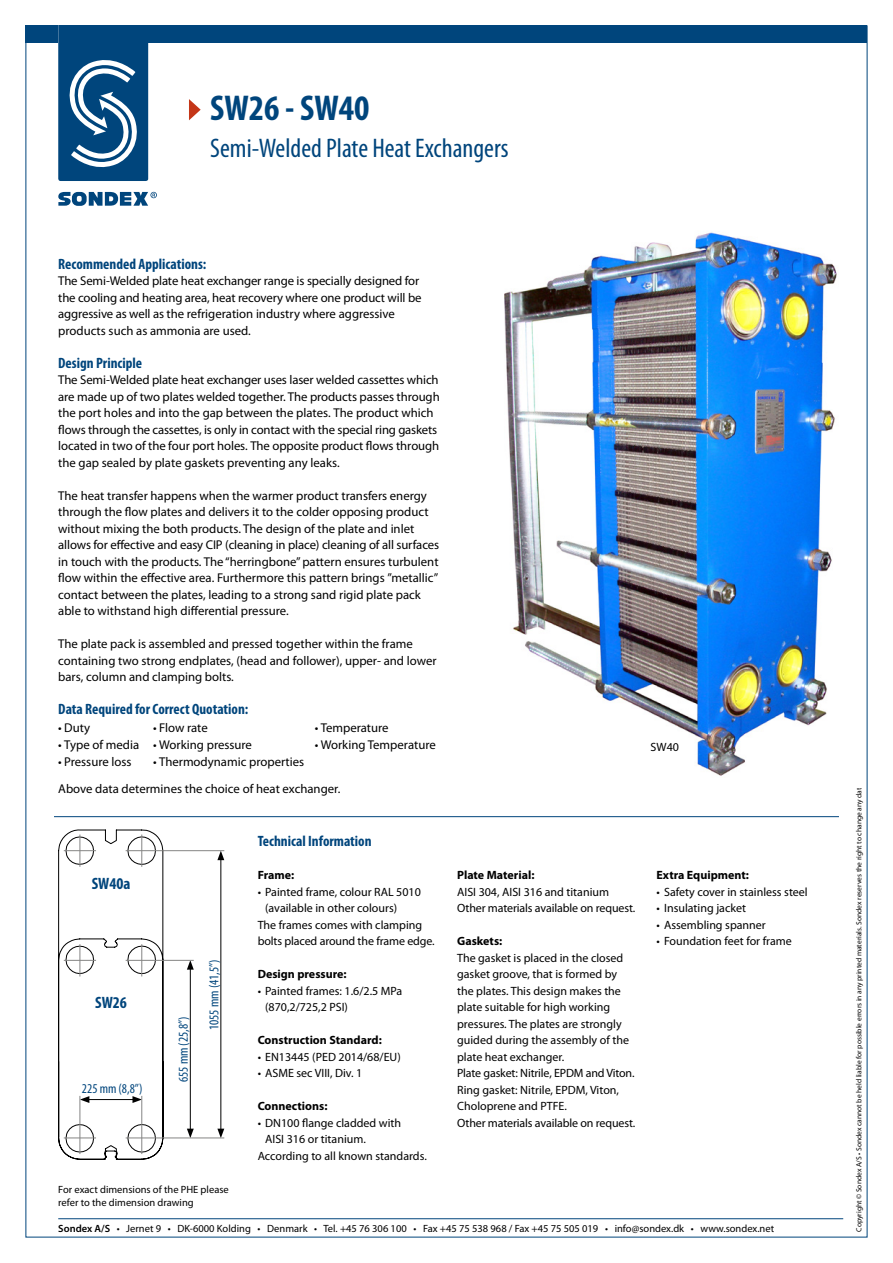
<style>
.page{position:relative;width:893px;height:1263px;background:#fff}
.page>*{position:absolute;margin:0;border:0;box-sizing:border-box;transform-origin:0 0}
.t1{font:700 condensed 36px "Myriad Pro";color:#00457c}
.t2{font:condensed 27px "Myriad Pro";color:#00457c}
.t3{font:700 condensed 16.5px "Myriad Pro";color:#00457c}
.t4{font:700 condensed 15px "Myriad Pro";color:#00457c}
.t5{font:condensed 13.5px "Myriad Pro";color:#00457c}
.t6{font:12.75px/16.5px "Myriad Pro";color:#000}
.t7{font:12px/16.5px "Myriad Pro";color:#000}
.t8{font:700 12px "Myriad Pro";color:#000}
.t9{font:10.5px/12.6px "Myriad Pro";color:#000}
.t10{font:7.5px "Myriad Pro";color:#000}
.s1{font-weight:600}
</style>
<div class="page">
<div style="left:26px;top:26px;width:841px;height:17px;background:#00457c"></div>
<svg style="left:58px;top:26px;width:90px;height:155px"></svg>
<svg style="left:58px;top:192px;width:99px;height:14px"></svg>
<hr style="left:58px;top:1218px;width:785px;height:1px;background:#00457c">
<hr style="left:54px;top:816px;width:785px;height:1px;background:#00457c">
<img style="left:504px;top:232px;width:333px;height:544px">
<svg style="left:189px;top:99px;width:12px;height:21px"></svg>
<hr style="left:220px;top:858px;width:1px;height:273px;background:#000">
<svg style="left:217px;top:851px;width:7px;height:9px"></svg>
<svg style="left:217px;top:1129px;width:7px;height:9px"></svg>
<hr style="left:190px;top:967px;width:1px;height:164px;background:#000">
<svg style="left:187px;top:961px;width:7px;height:9px"></svg>
<svg style="left:187px;top:1129px;width:7px;height:9px"></svg>
<svg style="left:58px;top:829px;width:106px;height:331px"></svg>
<hr style="left:64px;top:850px;width:32px;height:1px;background:#858584">
<hr style="left:64px;top:960px;width:32px;height:1px;background:#858584">
<hr style="left:64px;top:1138px;width:32px;height:1px;background:#858584">
<hr style="left:126px;top:850px;width:98px;height:1px;background:#858584">
<hr style="left:126px;top:960px;width:68px;height:1px;background:#858584">
<hr style="left:126px;top:1138px;width:98px;height:1px;background:#858584">
<hr style="left:80px;top:834px;width:1px;height:33px;background:#858584">
<hr style="left:80px;top:944px;width:1px;height:32px;background:#858584">
<hr style="left:80px;top:1096px;width:1px;height:58px;background:#858584">
<hr style="left:142px;top:834px;width:1px;height:33px;background:#858584">
<hr style="left:142px;top:944px;width:1px;height:32px;background:#858584">
<hr style="left:142px;top:1096px;width:1px;height:58px;background:#858584">
<p class="t1" style="left:210px;top:86px;width:161px">SW26 - SW40</p>
<p class="t2" style="left:210px;top:132px;width:300px">Semi-Welded Plate Heat Exchangers</p>
<p class="t4" style="left:58px;top:254px;width:150px">Recommended Applications:</p>
<p class="t6" style="left:58px;top:272px;width:363px">The Semi-Welded plate heat exchanger range is specially designed for</p>
<p class="t6" style="left:58px;top:289px;width:365px">the cooling and heating area, heat recovery where one product will be</p>
<p class="t6" style="left:58px;top:305px;width:338px">aggressive as well as the refrigeration industry where aggressive products such as ammonia are used.</p>
<p class="t4" style="left:58px;top:353px;width:85px">Design Principle</p>
<p class="t6" style="left:58px;top:371px;width:383px">The Semi-Welded plate heat exchanger uses laser welded cassettes which are made up of two plates welded together. The products passes through the port holes and into the gap between the plates. The product which flows through the cassettes, is only in contact with the special ring gaskets located in two of the four port holes. The opposite product flows through the gap sealed by plate gaskets preventing any leaks.</p>
<p class="t6" style="left:58px;top:487px;width:382px">The heat transfer happens when the warmer product transfers energy through the flow plates and delivers it to the colder opposing product without mixing the both products. The design of the plate and inlet allows for effective and easy CIP (cleaning in place) cleaning of all surfaces</p>
<p class="t6" style="left:58px;top:553px;width:382px">in touch with the products. The “herringbone” pattern ensures turbulent flow within the effective area. Furthermore this pattern brings ”metallic” contact between the plates, leading to a strong sand rigid plate pack able to withstand high differential pressure.</p>
<p class="t6" style="left:58px;top:635px;width:380px">The plate pack is assembled and pressed together within the frame containing two strong endplates, (head and follower), upper- and lower bars, column and clamping bolts.</p>
<p class="t4" style="left:58px;top:700px;width:192px">Data Required for Correct Quotation:</p>
<p class="t6" style="left:58px;top:719px;width:33px">• Duty</p>
<p class="t6" style="left:153px;top:719px;width:56px">• Flow rate</p>
<p class="t6" style="left:315px;top:719px;width:75px">• Temperature</p>
<p class="t6" style="left:58px;top:736px;width:82px">• Type of media</p>
<p class="t6" style="left:153px;top:736px;width:100px">• Working pressure</p>
<p class="t6" style="left:315px;top:736px;width:123px">• Working Temperature</p>
<p class="t6" style="left:58px;top:753px;width:75px">• Pressure loss</p>
<p class="t6" style="left:153px;top:753px;width:153px">• Thermodynamic properties</p>
<p class="t6" style="left:58px;top:780px;width:284px">Above data determines the choice of heat exchanger.</p>
<p class="t3" style="left:92px;top:873px;width:40px">SW40a</p>
<p class="t3" style="left:95px;top:992px;width:33px">SW26</p>
<p class="t5" style="left:82px;top:1080px;width:62px">225 mm (8,8”)</p>
<p class="t5" style="left:175px;top:1082px;width:67px;rotate:-90deg">655 mm (25,8”)</p>
<p class="t5" style="left:206px;top:1030px;width:72px;rotate:-90deg">1055 mm (41,5”)</p>
<p class="t4" style="left:258px;top:832px;width:115px">Technical Information</p>
<p class="t8" style="left:258px;top:867px;width:38px">Frame:</p>
<p class="t7" style="left:265px;top:883px;width:157px;text-indent:-8px">• Painted frame, colour RAL 5010 (available in other colours)</p>
<p class="t7" style="left:258px;top:916px;width:179px">The frames comes with clamping bolts placed around the frame edge.</p>
<p class="t8" style="left:258px;top:966px;width:90px">Design pressure:</p>
<p class="t7" style="left:265px;top:982px;width:139px;text-indent:-8px">• Painted frames: 1.6/2.5 MPa (870,2/725,2 PSI)</p>
<p class="t8" style="left:258px;top:1032px;width:126px">Construction Standard:</p>
<p class="t7" style="left:258px;top:1048px;width:145px">• EN13445 (PED 2014/68/EU)</p>
<p class="t7" style="left:258px;top:1065px;width:106px">• ASME sec VIII, Div. 1</p>
<p class="t8" style="left:258px;top:1098px;width:71px">Connections:</p>
<p class="t7" style="left:265px;top:1114px;width:138px;text-indent:-8px">• DN100 flange cladded with<br>AISI 316 or titanium.</p>
<p class="t7" style="left:258px;top:1147px;width:171px">According to all known standards.</p>
<p class="t7" style="left:651px;top:739px;width:30px">SW40</p>
<p class="t8" style="left:457px;top:867px;width:79px">Plate Material:</p>
<p class="t7" style="left:457px;top:883px;width:153px">AISI 304, AISI 316 and titanium</p>
<p class="t7" style="left:457px;top:900px;width:180px">Other materials available on request.</p>
<p class="t8" style="left:457px;top:933px;width:47px">Gaskets:</p>
<p class="t7" style="left:457px;top:949px;width:173px">The gasket is placed in the closed gasket groove, that is formed by the plates. This design makes the plate suitable for high working pressures. The plates are strongly guided during the assembly of the plate heat exchanger.</p>
<p class="t7" style="left:457px;top:1065px;width:179px">Plate gasket: Nitrile, EPDM and Viton.</p>
<p class="t7" style="left:457px;top:1081px;width:163px">Ring gasket: Nitrile, EPDM, Viton,<br>Choloprene and PTFE.</p>
<p class="t7" style="left:457px;top:1114px;width:180px">Other materials available on request.</p>
<p class="t8" style="left:657px;top:867px;width:94px">Extra Equipment:</p>
<p class="t7" style="left:657px;top:883px;width:153px">• Safety cover in stainless steel</p>
<p class="t7" style="left:657px;top:900px;width:91px">• Insulating jacket</p>
<p class="t7" style="left:657px;top:916px;width:111px">• Assembling spanner</p>
<p class="t7" style="left:657px;top:933px;width:137px">• Foundation feet for frame</p>
<p class="t9" style="left:58px;top:1183px;width:172px">For exact dimensions of the PHE please refer to the dimension drawing</p>
<p class="t9" style="left:58px;top:1222px;width:717px"><span class="s1">Sondex A/S</span> • Jernet 9 • DK-6000 Kolding • Denmark • Tel. +45 76 306 100 • Fax +45 75 538 968 / Fax +45 75 505 019 • info@sondex.dk • www.sondex.net</p>
<p class="t10" style="left:854px;top:1232px;width:498px;rotate:-90deg">Copyright © Sondex A/S • Sondex cannot be held liable for possible errors in any printed materials. Sondex reserves the right to change any data without notice.</p>
</div>
